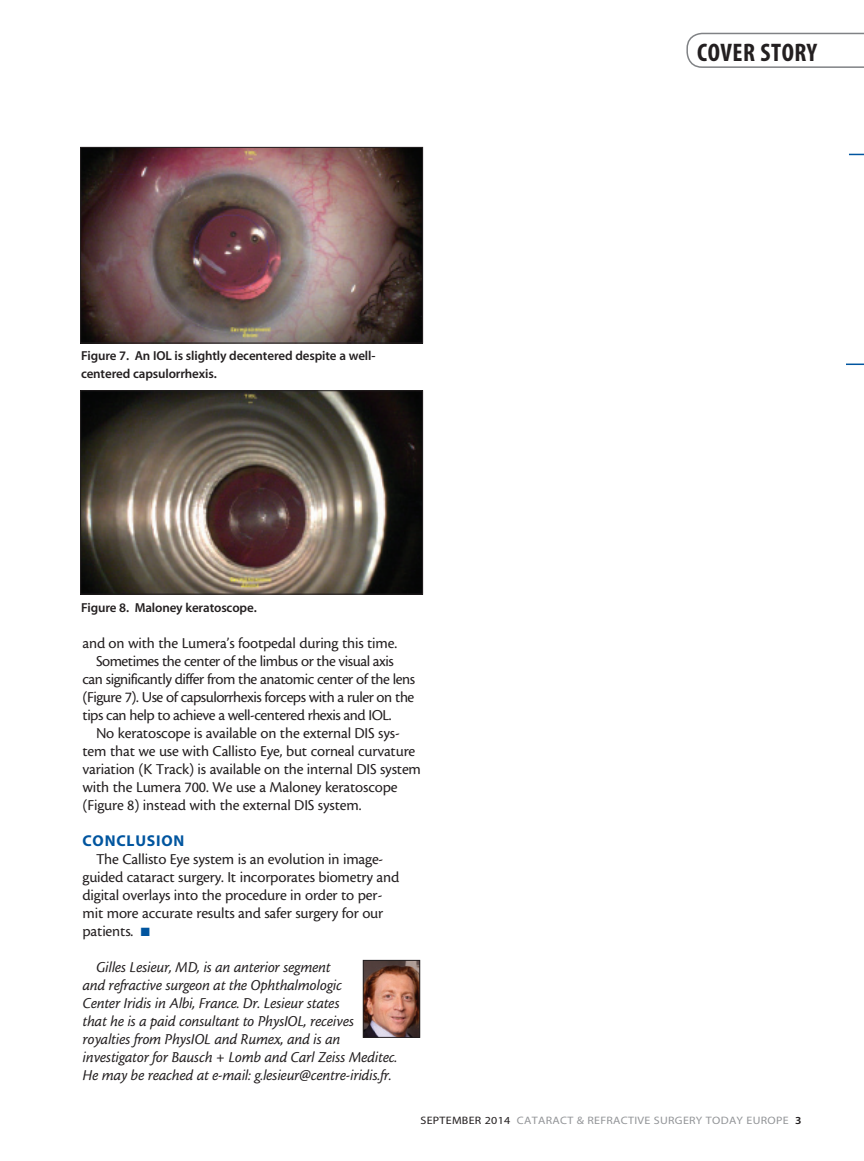
<style>
.page{position:relative;width:864px;height:1161px;background:#fff}
.page>*{position:absolute;margin:0;border:0;box-sizing:border-box;transform-origin:0 0}
.t1{font:25.5px "Myriad MM 700 300";letter-spacing:.02em;color:#231f20}
.feature_body{font:15.75px/18px "Cronos MM 408 10";letter-spacing:-.01em;color:#231f20}
.feature_body-2{font:15.75px/18px "Cronos MM It 408 10";letter-spacing:-.01em;color:#231f20}
.feature_body-3{font:15.75px/18px "Cronos MM 408 10";letter-spacing:-.03em;color:#231f20}
.feature_subhead{font:15.75px "Myriad MM 700 600";letter-spacing:.05em;color:#01559f}
.feature_caption{font:13.05px/18px "Myriad MM 565 600";letter-spacing:-.01em;color:#231f20}
.t2{font:10.8px "Myriad MM 400 600";letter-spacing:.025em;color:#939598;scale:1.11 1}
.s1{color:#01559f}
.s2{color:#231f20}
.s3{font-family:"Myriad MM 565 600";color:#231f20}
</style>
<div class="page">
<svg style="left:686px;top:33px;width:178px;height:35px"></svg>
<img style="left:82px;top:149px;width:339px;height:192px">
<div style="left:80px;top:147px;width:343px;height:196px;border:1px solid #231f20"></div>
<img style="left:82px;top:392px;width:339px;height:201px">
<div style="left:80px;top:390px;width:343px;height:205px;border:1px solid #231f20"></div>
<svg style="left:849px;top:154px;width:15px;height:1px"></svg>
<svg style="left:846px;top:364px;width:18px;height:1px"></svg>
<img style="left:365px;top:962px;width:53px;height:74px">
<div style="left:363px;top:960px;width:57px;height:78px;border:1px solid #231f20"></div>
<p class="feature_caption" style="left:81px;top:347px;width:296px">Figure 7. An IOL is slightly decentered despite a well&shy;centered capsulorrhexis.</p>
<p class="feature_caption" style="left:81px;top:599px;width:177px">Figure 8. Maloney keratoscope.</p>
<p class="feature_body" style="left:82px;top:634px;width:316px">and on with the Lumera’s footpedal during this time.</p>
<p class="feature_body-3" style="left:82px;top:652px;width:334px;text-indent:14px">Sometimes the center of the limbus or the visual axis can significantly differ from the anatomic center of the lens (Figure 7). Use of capsulorrhexis forceps with a ruler on the tips can help to achieve a well-centered rhexis and IOL.</p>
<p class="feature_body" style="left:82px;top:724px;width:340px;text-indent:14px">No keratoscope is available on the external DIS sys&shy;tem that we use with Callisto Eye, but corneal curvature variation (K Track) is available on the internal DIS system with the Lumera 700. We use a Maloney keratoscope (Figure 8) instead with the external DIS system.</p>
<p class="feature_subhead" style="left:82px;top:833px;width:103px">CONCLUSION</p>
<p class="feature_body" style="left:82px;top:850px;width:318px;text-indent:14px">The Callisto Eye system is an evolution in image&shy;guided cataract surgery. It incorporates biometry and digital overlays into the procedure in order to per&shy;mit more accurate results and safer surgery for our patients. <span class="s1">■</span></p>
<p class="feature_body-2" style="left:82px;top:958px;width:316px;text-indent:14px">Gilles Lesieur, MD, is an anterior segment<br>and refractive surgeon at the Ophthalmologic<br>Center Iridis in Albi, France. Dr. Lesieur states<br>that he is a paid consultant to PhysIOL, receives royalties from PhysIOL and Rumex, and is an investigator for Bausch + Lomb and Carl Zeiss Meditec.<br>He may be reached at e-mail: g.lesieur@centre-iridis.fr.</p>
<h1 class="t1" style="left:697px;top:40px;width:122px">COVER STORY</h1>
<p class="t2" style="left:420px;top:1115px;width:345px"><span class="s2">SEPTEMBER 2014</span> CATARACT &amp; REFRACTIVE SURGERY TODAY EUROPE <span class="s3">3</span></p>
</div>
